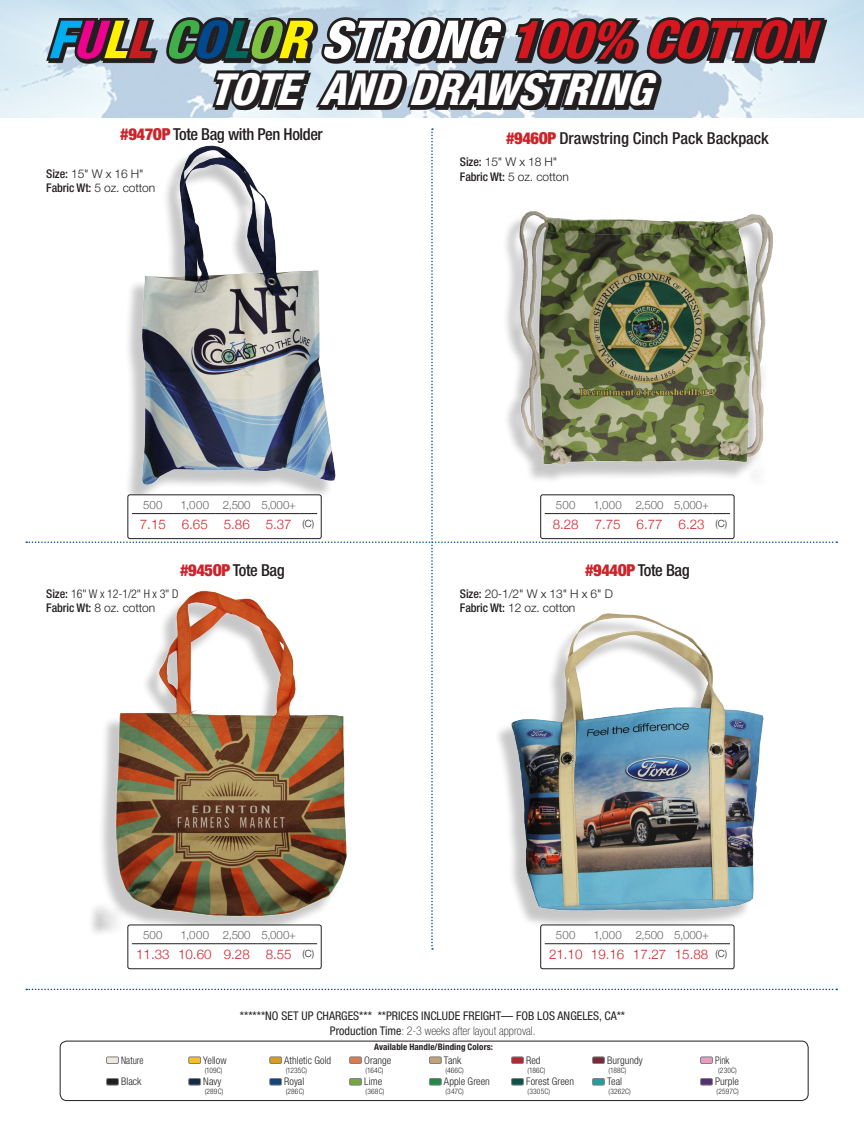
<style>
.page{position:relative;width:864px;height:1134px;background:#fff}
.page>*{position:absolute;margin:0;border:0;box-sizing:border-box;transform-origin:0 0}
.t1{font:italic 800 condensed 52.5px "Helvetica Neue LT Std";color:#d7171f}
.t2{font:italic 800 condensed 44.1px "Helvetica Neue LT Std";color:#fff}
.t3{font:500 condensed 16.5px "Helvetica Neue LT Std";letter-spacing:-.025em;color:#231f20}
.t4{font:500 condensed 16.5px "Helvetica Neue LT Std";color:#231f20}
.t5{font:300 13.35px "Helvetica Neue";color:#d1232a}
.t6{font:300 12px "Helvetica Neue LT Std";letter-spacing:-.01em;color:#231f20}
.t7{font:condensed 12px "Helvetica Neue LT Std";color:#231f20}
.t8{font:100 condensed 12px "Helvetica Neue LT Std";color:#231f20}
.t9{font:300 condensed 12px "Helvetica Neue LT Std";color:#231f20}
.t10{font:300 11.55px "Helvetica Neue";letter-spacing:.005em;color:#636366}
.t11{font:300 condensed 10.5px "Helvetica Neue LT Std";color:#231f20}
.t12{font:300 condensed 10.5px "Helvetica Neue LT Std";color:#231f20;scale:.9 1}
.t13{font:300 9.9px "Helvetica Neue";color:#231f20}
.t14{font:700 condensed 9px "Helvetica Neue LT Std";letter-spacing:.01em;color:#231f20}
.t15{font:300 condensed 7.5px "Helvetica Neue LT Std";letter-spacing:.015em;color:#231f20}
.s1{color:#00aeef}
.s2{color:#ed028c}
.s3{color:#fff101}
.s4{color:#c61c22}
.s5{color:#40ae49}
.s6{color:#01498e}
.s7{color:#00665d}
.s8{color:#81c340}
.s9{color:#fff}
.s10{font-weight:900;color:#cb242b}
.s11{font-weight:500;font-stretch:condensed}
.s12{font-weight:500}
.s13{font-weight:400}
</style>
<div class="page">
<div style="left:60px;top:1041px;width:748px;height:60px;border:1px solid #231f20;border-radius:7px"></div>
<img style="left:0;top:0;width:864px;height:118px">
<svg style="left:26px;top:989px;width:811px;height:1px"></svg>
<div style="left:107px;top:1057px;width:11px;height:7px;background:#ece8dc;border-radius:2px"></div>
<div style="left:106px;top:1057px;width:13px;height:7px;border:1px solid #808285;border-radius:2px"></div>
<div style="left:189px;top:1057px;width:12px;height:7px;background:#f6bf26;border-radius:2px"></div>
<div style="left:189px;top:1057px;width:12px;height:7px;border:1px solid #808285;border-radius:2px"></div>
<div style="left:270px;top:1057px;width:12px;height:7px;background:#d99c1d;border-radius:2px"></div>
<div style="left:270px;top:1057px;width:12px;height:7px;border:1px solid #808285;border-radius:2px"></div>
<div style="left:350px;top:1057px;width:11px;height:7px;background:#dc7b4e;border-radius:2px"></div>
<div style="left:349px;top:1057px;width:13px;height:7px;border:1px solid #808285;border-radius:2px"></div>
<div style="left:429px;top:1057px;width:12px;height:7px;background:#c0a377;border-radius:2px"></div>
<div style="left:429px;top:1057px;width:12px;height:7px;border:1px solid #808285;border-radius:2px"></div>
<div style="left:512px;top:1057px;width:11px;height:7px;background:#b22835;border-radius:2px"></div>
<div style="left:511px;top:1057px;width:13px;height:7px;border:1px solid #808285;border-radius:2px"></div>
<div style="left:593px;top:1057px;width:11px;height:7px;background:#772b38;border-radius:2px"></div>
<div style="left:592px;top:1057px;width:13px;height:7px;border:1px solid #808285;border-radius:2px"></div>
<div style="left:701px;top:1057px;width:11px;height:7px;background:#e59ec0;border-radius:2px"></div>
<div style="left:700px;top:1057px;width:13px;height:7px;border:1px solid #808285;border-radius:2px"></div>
<div style="left:107px;top:1079px;width:11px;height:6px;background:#231f20;border-radius:2px"></div>
<div style="left:106px;top:1078px;width:13px;height:7px;border:1px solid #808285;border-radius:2px"></div>
<div style="left:189px;top:1079px;width:12px;height:6px;background:#182945;border-radius:2px"></div>
<div style="left:189px;top:1078px;width:12px;height:7px;border:1px solid #808285;border-radius:2px"></div>
<div style="left:270px;top:1079px;width:12px;height:6px;background:#154478;border-radius:2px"></div>
<div style="left:270px;top:1078px;width:12px;height:7px;border:1px solid #808285;border-radius:2px"></div>
<div style="left:350px;top:1079px;width:11px;height:6px;background:#74a83c;border-radius:2px"></div>
<div style="left:349px;top:1078px;width:13px;height:7px;border:1px solid #808285;border-radius:2px"></div>
<div style="left:429px;top:1079px;width:12px;height:6px;background:#208a48;border-radius:2px"></div>
<div style="left:429px;top:1078px;width:12px;height:7px;border:1px solid #808285;border-radius:2px"></div>
<div style="left:512px;top:1079px;width:11px;height:6px;background:#0c5448;border-radius:2px"></div>
<div style="left:511px;top:1078px;width:13px;height:7px;border:1px solid #808285;border-radius:2px"></div>
<div style="left:593px;top:1079px;width:11px;height:6px;background:#219e98;border-radius:2px"></div>
<div style="left:592px;top:1078px;width:13px;height:7px;border:1px solid #808285;border-radius:2px"></div>
<div style="left:701px;top:1079px;width:11px;height:6px;background:#542f72;border-radius:2px"></div>
<div style="left:700px;top:1078px;width:13px;height:7px;border:1px solid #808285;border-radius:2px"></div>
<svg style="left:43px;top:14px;width:785px;height:98px;background:#696e74"></svg>
<div style="left:127px;top:925px;width:195px;height:44px;border:1px solid #231f20;border-radius:2px"></div>
<div style="left:540px;top:925px;width:195px;height:44px;border:1px solid #231f20;border-radius:2px"></div>
<img style="left:26px;top:128px;width:811px;height:836px">
<p class="t1" style="left:47px;top:7px;width:767px"><span class="s1">F</span><span class="s2">U</span><span class="s3">L</span><span class="s4">L</span> <span class="s5">C</span><span class="s6">O</span><span class="s7">L</span><span class="s8">O</span><span class="s3">R</span> <span class="s9">STRONG</span> 100% COTTON</p>
<p class="t2" style="left:209px;top:62px;width:443px">TOTE AND DRAWSTRING</p>
<p class="t3" style="left:120px;top:124px;width:204px"><span class="s10">#947OP</span> Tote Bag with Pen Holder</p>
<p class="t4" style="left:506px;top:128px;width:264px"><span class="s10">#946OP</span> Drawstring Cinch Pack Backpack</p>
<p class="t6" style="left:46px;top:166px;width:99px"><span class="s11">Size:</span> 15" W x 16 H"</p>
<p class="t6" style="left:46px;top:181px;width:110px"><span class="s11">Fabric Wt:</span> 5 oz. cotton</p>
<p class="t6" style="left:460px;top:155px;width:99px"><span class="s11">Size:</span> 15" W x 18 H"</p>
<p class="t6" style="left:460px;top:169px;width:110px"><span class="s11">Fabric Wt:</span> 5 oz. cotton</p>
<p class="t10" style="left:143px;top:495px;width:21px">500</p>
<p class="t10" style="left:181px;top:495px;width:30px">1,000</p>
<p class="t10" style="left:223px;top:495px;width:29px">2,500</p>
<p class="t10" style="left:261px;top:495px;width:36px">5,000+</p>
<p class="t5" style="left:140px;top:513px;width:28px">7.15</p>
<p class="t5" style="left:182px;top:513px;width:28px">6.65</p>
<p class="t5" style="left:224px;top:513px;width:28px">5.86</p>
<p class="t5" style="left:266px;top:513px;width:28px">5.37</p>
<p class="t13" style="left:303px;top:515px;width:13px">(C)</p>
<p class="t10" style="left:556px;top:495px;width:21px">500</p>
<p class="t10" style="left:593px;top:495px;width:30px">1,000</p>
<p class="t10" style="left:636px;top:495px;width:29px">2,500</p>
<p class="t10" style="left:674px;top:495px;width:36px">5,000+</p>
<p class="t5" style="left:553px;top:513px;width:28px">8.28</p>
<p class="t5" style="left:595px;top:513px;width:28px">7.75</p>
<p class="t5" style="left:637px;top:513px;width:28px">6.77</p>
<p class="t5" style="left:679px;top:513px;width:28px">6.23</p>
<p class="t13" style="left:715px;top:515px;width:13px">(C)</p>
<p class="t3" style="left:180px;top:560px;width:106px"><span class="s10">#945OP</span> Tote Bag</p>
<p class="t3" style="left:585px;top:560px;width:106px"><span class="s10">#944OP</span> Tote Bag</p>
<p class="t9" style="left:46px;top:587px;width:134px"><span class="s12">Size:</span> 16" W x 12-1/2" H x 3" D</p>
<p class="t6" style="left:46px;top:601px;width:110px"><span class="s11">Fabric Wt:</span> 8 oz. cotton</p>
<p class="t6" style="left:460px;top:586px;width:154px"><span class="s11">Size:</span> 20-1/2" W x 13" H x 6" D</p>
<p class="t6" style="left:460px;top:601px;width:117px"><span class="s11">Fabric Wt:</span> 12 oz. cotton</p>
<p class="t10" style="left:143px;top:925px;width:21px">500</p>
<p class="t10" style="left:181px;top:925px;width:30px">1,000</p>
<p class="t10" style="left:223px;top:925px;width:29px">2,500</p>
<p class="t10" style="left:261px;top:925px;width:36px">5,000+</p>
<p class="t5" style="left:136px;top:943px;width:35px">11.33</p>
<p class="t5" style="left:178px;top:943px;width:35px">10.60</p>
<p class="t5" style="left:224px;top:943px;width:28px">9.28</p>
<p class="t5" style="left:266px;top:943px;width:28px">8.55</p>
<p class="t13" style="left:303px;top:945px;width:13px">(C)</p>
<p class="t10" style="left:556px;top:925px;width:21px">500</p>
<p class="t10" style="left:593px;top:925px;width:30px">1,000</p>
<p class="t10" style="left:636px;top:925px;width:29px">2,500</p>
<p class="t10" style="left:674px;top:925px;width:36px">5,000+</p>
<p class="t5" style="left:549px;top:943px;width:35px">21.10</p>
<p class="t5" style="left:591px;top:943px;width:35px">19.16</p>
<p class="t5" style="left:633px;top:943px;width:35px">17.27</p>
<p class="t5" style="left:675px;top:943px;width:35px">15.88</p>
<p class="t13" style="left:715px;top:945px;width:13px">(C)</p>
<p class="t7" style="left:240px;top:1009px;width:387px">******NO SET UP CHARGES*** **PRICES INCLUDE FREIGHT— FOB LOS ANGELES, CA**</p>
<p class="t8" style="left:330px;top:1024px;width:207px"><span class="s13">Production Time</span>: 2-3 weeks after layout approval.</p>
<p class="t14" style="left:374px;top:1042px;width:121px">Available Handle/Binding Colors:</p>
<p class="t12" style="left:121px;top:1054px;width:26px">Nature</p>
<p class="t11" style="left:203px;top:1054px;width:25px">Yellow</p>
<p class="t11" style="left:284px;top:1054px;width:49px">Athletic Gold</p>
<p class="t11" style="left:364px;top:1054px;width:29px">Orange</p>
<p class="t11" style="left:444px;top:1054px;width:19px">Tank</p>
<p class="t11" style="left:526px;top:1054px;width:16px">Red</p>
<p class="t11" style="left:607px;top:1054px;width:37px">Burgundy</p>
<p class="t12" style="left:715px;top:1054px;width:17px">Pink</p>
<p class="t15" style="left:205px;top:1066px;width:19px">(109C)</p>
<p class="t15" style="left:286px;top:1066px;width:23px">(1235C)</p>
<p class="t15" style="left:366px;top:1066px;width:19px">(164C)</p>
<p class="t15" style="left:445px;top:1066px;width:20px">(466C)</p>
<p class="t15" style="left:528px;top:1066px;width:19px">(186C)</p>
<p class="t15" style="left:609px;top:1066px;width:19px">(188C)</p>
<p class="t15" style="left:718px;top:1066px;width:20px">(230C)</p>
<p class="t11" style="left:121px;top:1076px;width:22px">Black</p>
<p class="t11" style="left:203px;top:1076px;width:20px">Navy</p>
<p class="t11" style="left:284px;top:1076px;width:22px">Royal</p>
<p class="t11" style="left:364px;top:1076px;width:20px">Lime</p>
<p class="t11" style="left:444px;top:1076px;width:48px">Apple Green</p>
<p class="t11" style="left:526px;top:1076px;width:49px">Forest Green</p>
<p class="t11" style="left:607px;top:1076px;width:17px">Teal</p>
<p class="t11" style="left:715px;top:1076px;width:25px">Purple</p>
<p class="t15" style="left:205px;top:1087px;width:20px">(289C)</p>
<p class="t15" style="left:286px;top:1087px;width:20px">(286C)</p>
<p class="t15" style="left:366px;top:1087px;width:20px">(368C)</p>
<p class="t15" style="left:445px;top:1087px;width:20px">(347C)</p>
<p class="t15" style="left:528px;top:1087px;width:24px">(3305C)</p>
<p class="t15" style="left:609px;top:1087px;width:24px">(3262C)</p>
<p class="t15" style="left:717px;top:1087px;width:24px">(2597C)</p>
</div>
